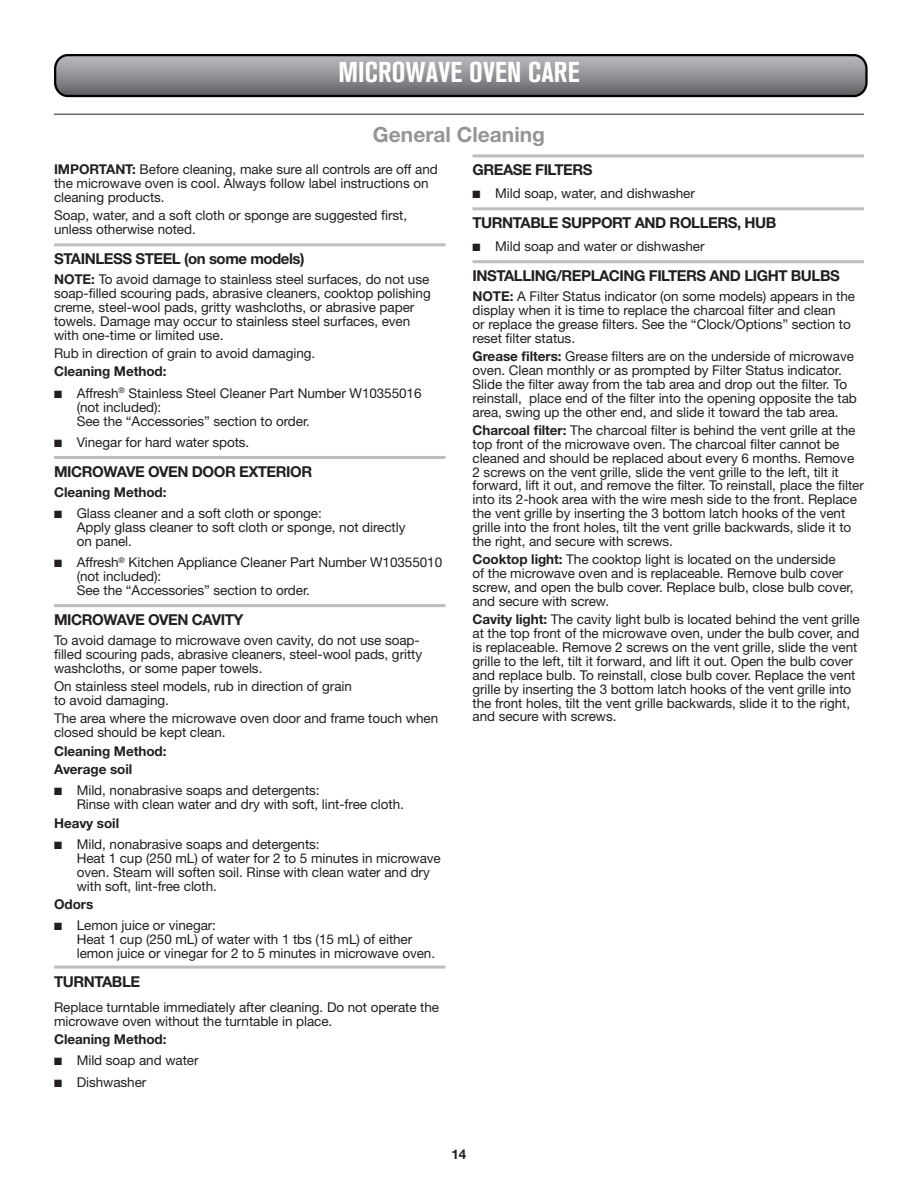
<style>
.page{position:relative;width:918px;height:1188px;background:#fff}
.page>*{position:absolute;margin:0;border:0;box-sizing:border-box;transform-origin:0 0}
.t1{font:700 condensed 28.5px "Akzidenz Grotesk BQ";letter-spacing:.005em;color:#fff}
.t2{font:700 21px "Helvetica Neue";color:#939598}
.t3{font:700 15px "Helvetica Neue";letter-spacing:-.03em;color:#231f20}
.t4{font:13.5px/13.8px "Helvetica Neue LT Std";letter-spacing:-.005em;color:#231f20}
.t5{font:700 13.5px/18.5px "Helvetica Neue";letter-spacing:-.005em;color:#231f20}
.s1{font-weight:700}
</style>
<div class="page">
<svg style="left:57px;top:57px;width:808px;height:39px;background:#8e9093"></svg>
<div style="left:54px;top:54px;width:814px;height:43px;border:2px solid #000;border-radius:13px"></div>
<hr style="left:54px;top:114px;width:810px;height:1px;background:#231f20">
<hr style="left:54px;top:243px;width:392px;height:3px;background:#bcbdc0">
<hr style="left:54px;top:456px;width:392px;height:3px;background:#bcbdc0">
<hr style="left:54px;top:604px;width:392px;height:3px;background:#bcbdc0">
<hr style="left:54px;top:966px;width:392px;height:3px;background:#bcbdc0">
<hr style="left:473px;top:154px;width:391px;height:3px;background:#bcbdc0">
<hr style="left:473px;top:207px;width:391px;height:3px;background:#bcbdc0">
<hr style="left:473px;top:260px;width:391px;height:3px;background:#bcbdc0">
<h1 class="t1" style="left:338px;top:56px;width:243px">MICROWAVE OVEN CARE</h1>
<h2 class="t2" style="left:373px;top:122px;width:174px">General Cleaning</h2>
<p class="t4" style="left:54px;top:162px;width:385px"><span class="s1">IMPORTANT:</span> Before cleaning, make sure all controls are off and the microwave oven is cool. Always follow label instructions on cleaning products.</p>
<p class="t4" style="left:54px;top:209px;width:355px">Soap, water, and a soft cloth or sponge are suggested first, unless otherwise noted.</p>
<p class="t3" style="left:54px;top:250px;width:252px">STAINLESS STEEL (on some models)</p>
<p class="t4" style="left:54px;top:272px;width:378px"><span class="s1">NOTE:</span> To avoid damage to stainless steel surfaces, do not use soap-filled scouring pads, abrasive cleaners, cooktop polishing creme, steel-wool pads, gritty washcloths, or abrasive paper towels. Damage may occur to stainless steel surfaces, even with one-time or limited use.</p>
<p class="t4" style="left:54px;top:346px;width:263px">Rub in direction of grain to avoid damaging.</p>
<p class="t5" style="left:54px;top:362px;width:114px">Cleaning Method:</p>
<p class="t4" style="left:77px;top:386px;width:346px;text-indent:-23px">■ Affresh<sup>®</sup> Stainless Steel Cleaner Part Number W10355016 (not included):<br>See the “Accessories” section to order.</p>
<p class="t4" style="left:54px;top:435px;width:197px">■ Vinegar for hard water spots.</p>
<p class="t3" style="left:54px;top:462px;width:260px">MICROWAVE OVEN DOOR EXTERIOR</p>
<p class="t5" style="left:54px;top:483px;width:114px">Cleaning Method:</p>
<p class="t4" style="left:77px;top:506px;width:330px;text-indent:-23px">■ Glass cleaner and a soft cloth or sponge:<br>Apply glass cleaner to soft cloth or sponge, not directly on panel.</p>
<p class="t4" style="left:77px;top:555px;width:367px;text-indent:-23px">■ Affresh<sup>®</sup> Kitchen Appliance Cleaner Part Number W10355010 (not included):<br>See the “Accessories” section to order.</p>
<p class="t3" style="left:54px;top:610px;width:191px">MICROWAVE OVEN CAVITY</p>
<p class="t4" style="left:54px;top:633px;width:370px">To avoid damage to microwave oven cavity, do not use soap&shy;filled scouring pads, abrasive cleaners, steel-wool pads, gritty washcloths, or some paper towels.</p>
<p class="t4" style="left:54px;top:679px;width:299px">On stainless steel models, rub in direction of grain to avoid damaging.</p>
<p class="t4" style="left:54px;top:711px;width:386px">The area where the microwave oven door and frame touch when closed should be kept clean.</p>
<p class="t5" style="left:54px;top:741px;width:114px">Cleaning Method:<br>Average soil</p>
<p class="t4" style="left:77px;top:783px;width:329px;text-indent:-23px">■ Mild, nonabrasive soaps and detergents:<br>Rinse with clean water and dry with soft, lint-free cloth.</p>
<p class="t5" style="left:54px;top:813px;width:67px">Heavy soil</p>
<p class="t4" style="left:77px;top:837px;width:366px;text-indent:-23px">■ Mild, nonabrasive soaps and detergents:<br>Heat 1 cup (250 mL) of water for 2 to 5 minutes in microwave oven. Steam will soften soil. Rinse with clean water and dry with soft, lint‑free cloth.</p>
<p class="t5" style="left:54px;top:895px;width:41px">Odors</p>
<p class="t4" style="left:77px;top:918px;width:360px;text-indent:-23px">■ Lemon juice or vinegar:<br>Heat 1 cup (250 mL) of water with 1 tbs (15 mL) of either lemon juice or vinegar for 2 to 5 minutes in microwave oven.</p>
<p class="t3" style="left:54px;top:972px;width:88px">TURNTABLE</p>
<p class="t4" style="left:54px;top:1000px;width:387px">Replace turntable immediately after cleaning. Do not operate the microwave oven without the turntable in place.</p>
<p class="t5" style="left:54px;top:1030px;width:114px">Cleaning Method:</p>
<p class="t4" style="left:54px;top:1053px;width:146px">■ Mild soap and water</p>
<p class="t4" style="left:54px;top:1075px;width:94px">■ Dishwasher</p>
<p class="t3" style="left:473px;top:161px;width:121px">GREASE FILTERS</p>
<p class="t4" style="left:473px;top:186px;width:224px">■ Mild soap, water, and dishwasher</p>
<p class="t3" style="left:473px;top:214px;width:305px">TURNTABLE SUPPORT AND ROLLERS, HUB</p>
<p class="t4" style="left:473px;top:239px;width:234px">■ Mild soap and water or dishwasher</p>
<p class="t3" style="left:473px;top:267px;width:369px">INSTALLING/REPLACING FILTERS AND LIGHT BULBS</p>
<p class="t4" style="left:473px;top:289px;width:384px"><span class="s1">NOTE:</span> A Filter Status indicator (on some models) appears in the display when it is time to replace the charcoal filter and clean<br>or replace the grease filters. See the “Clock/Options” section to reset filter status.</p>
<p class="t4" style="left:473px;top:349px;width:386px"><span class="s1">Grease filters:</span> Grease filters are on the underside of microwave oven. Clean monthly or as prompted by Filter Status indicator.<br>Slide the filter away from the tab area and drop out the filter. To reinstall, place end of the filter into the opening opposite the tab area, swing up the other end, and slide it toward the tab area.</p>
<p class="t4" style="left:473px;top:423px;width:393px"><span class="s1">Charcoal filter:</span> The charcoal filter is behind the vent grille at the top front of the microwave oven. The charcoal filter cannot be cleaned and should be replaced about every 6 months. Remove 2 screws on the vent grille, slide the vent grille to the left, tilt it forward, lift it out, and remove the filter. To reinstall, place the filter into its 2-hook area with the wire mesh side to the front. Replace the vent grille by inserting the 3 bottom latch hooks of the vent grille into the front holes, tilt the vent grille backwards, slide it to the right, and secure with screws.</p>
<p class="t4" style="left:473px;top:552px;width:382px"><span class="s1">Cooktop light:</span> The cooktop light is located on the underside<br>of the microwave oven and is replaceable. Remove bulb cover screw, and open the bulb cover. Replace bulb, close bulb cover, and secure with screw.</p>
<p class="t4" style="left:473px;top:612px;width:389px"><span class="s1">Cavity light:</span> The cavity light bulb is located behind the vent grille at the top front of the microwave oven, under the bulb cover, and is replaceable. Remove 2 screws on the vent grille, slide the vent grille to the left, tilt it forward, and lift it out. Open the bulb cover and replace bulb. To reinstall, close bulb cover. Replace the vent grille by inserting the 3 bottom latch hooks of the vent grille into the front holes, tilt the vent grille backwards, slide it to the right, and secure with screws.</p>
<p class="t5" style="left:452px;top:1145px;width:16px">14</p>
</div>
